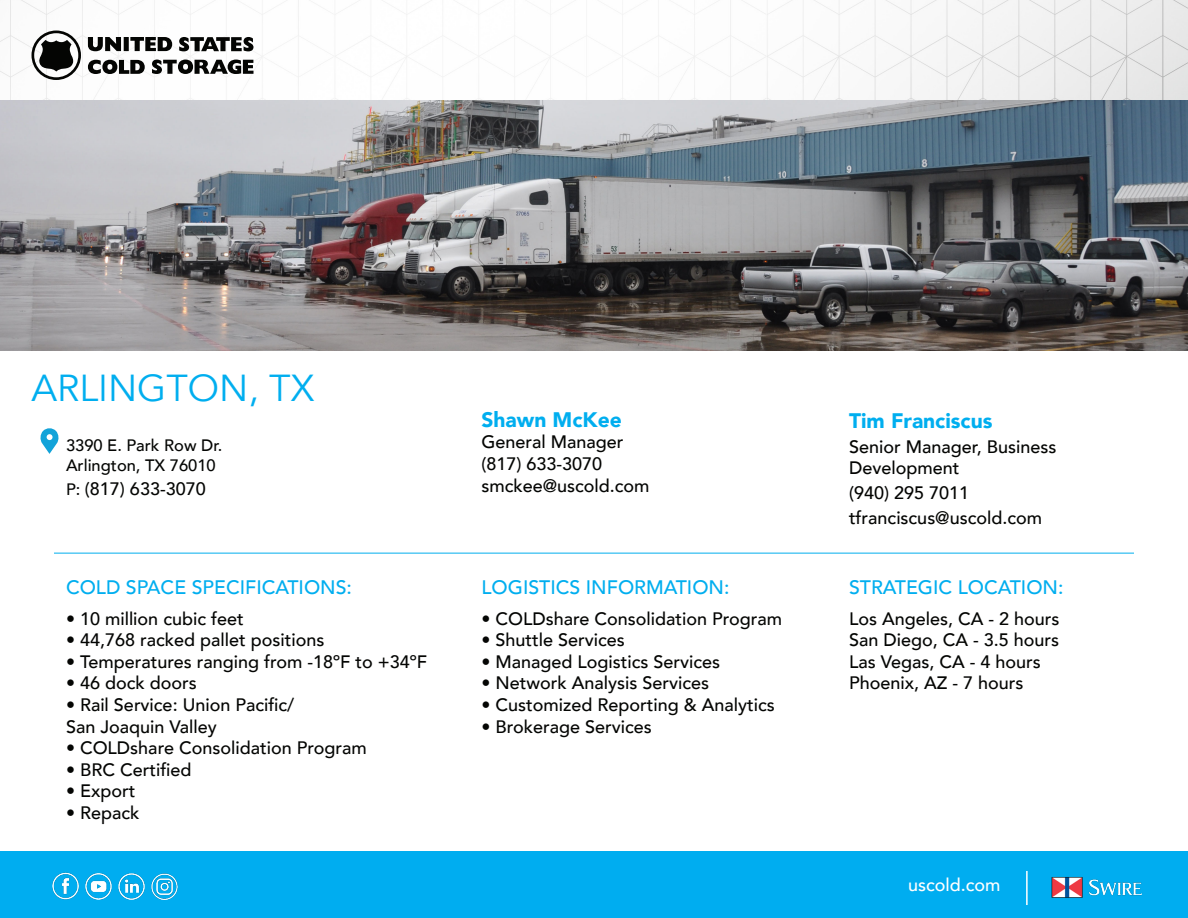
<style>
.page{position:relative;width:1188px;height:918px;background:#fff}
.page>*{position:absolute;margin:0;border:0;box-sizing:border-box;transform-origin:0 0}
.t1{font:37.5px "Avenir";color:#00aeef}
.t2{font:900 21px "Avenir";color:#00aeef}
.t3{font:500 19.5px "Avenir";color:#00aeef}
.t4{font:500 18px "Avenir";color:#040503}
.t5{font:500 18px "Avenir";color:#fff}
.t6{font:500 16.5px "Avenir";color:#040503}
.s1{font-size:16.5px}
</style>
<div class="page">
<img style="left:0;top:0;width:1188px;height:100px">
<img style="left:0;top:100px;width:1188px;height:251px">
<div style="left:0;top:852px;width:1188px;height:66px;background:#00adf0"></div>
<hr style="left:1026px;top:871px;width:2px;height:34px;background:#fff">
<svg style="left:88px;top:37px;width:84px;height:14px"></svg>
<svg style="left:179px;top:37px;width:75px;height:14px"></svg>
<svg style="left:152px;top:60px;width:101px;height:14px"></svg>
<svg style="left:88px;top:60px;width:57px;height:14px"></svg>
<svg style="left:32px;top:31px;width:49px;height:49px"></svg>
<img style="left:42px;top:851px;width:146px;height:49px">
<svg style="left:40px;top:428px;width:19px;height:26px"></svg>
<hr style="left:54px;top:553px;width:1080px;height:1px;background:#00aeef">
<img style="left:1051px;top:877px;width:91px;height:21px">
<p class="t1" style="left:32px;top:366px;width:284px">ARLINGTON, TX</p>
<p class="t6" style="left:66px;top:431px;width:158px">3390 E. Park Row Dr.</p>
<p class="t6" style="left:66px;top:451px;width:151px">Arlington, TX 76010</p>
<p class="t4" style="left:66px;top:473px;width:141px"><span class="s1">P:</span> (817) 633-3070</p>
<p class="t3" style="left:66px;top:570px;width:288px">COLD SPACE SPECIFICATIONS:</p>
<p class="t4" style="left:66px;top:603px;width:179px">• 10 million cubic feet</p>
<p class="t4" style="left:66px;top:624px;width:260px">• 44,768 racked pallet positions</p>
<p class="t4" style="left:66px;top:646px;width:363px">• Temperatures ranging from -18ºF to +34ºF</p>
<p class="t4" style="left:66px;top:668px;width:132px">• 46 dock doors</p>
<p class="t4" style="left:66px;top:689px;width:230px">• Rail Service: Union Pacific/</p>
<p class="t4" style="left:66px;top:711px;width:152px">San Joaquin Valley</p>
<p class="t4" style="left:66px;top:732px;width:302px">• COLDshare Consolidation Program</p>
<p class="t4" style="left:66px;top:754px;width:127px">• BRC Certified</p>
<p class="t4" style="left:66px;top:776px;width:71px">• Export</p>
<p class="t4" style="left:66px;top:797px;width:75px">• Repack</p>
<p class="t2" style="left:482px;top:401px;width:142px">Shawn McKee</p>
<p class="t4" style="left:482px;top:427px;width:144px">General Manager</p>
<p class="t4" style="left:482px;top:448px;width:122px">(817) 633-3070</p>
<p class="t4" style="left:482px;top:470px;width:170px">smckee@uscold.com</p>
<p class="t3" style="left:482px;top:570px;width:250px">LOGISTICS INFORMATION:</p>
<p class="t4" style="left:482px;top:603px;width:302px">• COLDshare Consolidation Program</p>
<p class="t4" style="left:482px;top:624px;width:145px">• Shuttle Services</p>
<p class="t4" style="left:482px;top:646px;width:240px">• Managed Logistics Services</p>
<p class="t4" style="left:482px;top:668px;width:229px">• Network Analysis Services</p>
<p class="t4" style="left:482px;top:689px;width:295px">• Customized Reporting &amp; Analytics</p>
<p class="t4" style="left:482px;top:711px;width:172px">• Brokerage Services</p>
<p class="t2" style="left:849px;top:403px;width:145px">Tim Franciscus</p>
<p class="t4" style="left:849px;top:431px;width:209px">Senior Manager, Business</p>
<p class="t4" style="left:849px;top:453px;width:112px">Development</p>
<p class="t4" style="left:849px;top:477px;width:122px">(940) 295 7011</p>
<p class="t4" style="left:849px;top:502px;width:195px">tfranciscus@uscold.com</p>
<p class="t3" style="left:849px;top:570px;width:216px">STRATEGIC LOCATION:</p>
<p class="t4" style="left:849px;top:603px;width:212px">Los Angeles, CA - 2 hours</p>
<p class="t4" style="left:849px;top:624px;width:212px">San Diego, CA - 3.5 hours</p>
<p class="t4" style="left:849px;top:646px;width:193px">Las Vegas, CA - 4 hours</p>
<p class="t4" style="left:849px;top:668px;width:176px">Phoenix, AZ - 7 hours</p>
<p class="t5" style="left:908px;top:869px;width:94px">uscold.com</p>
</div>
